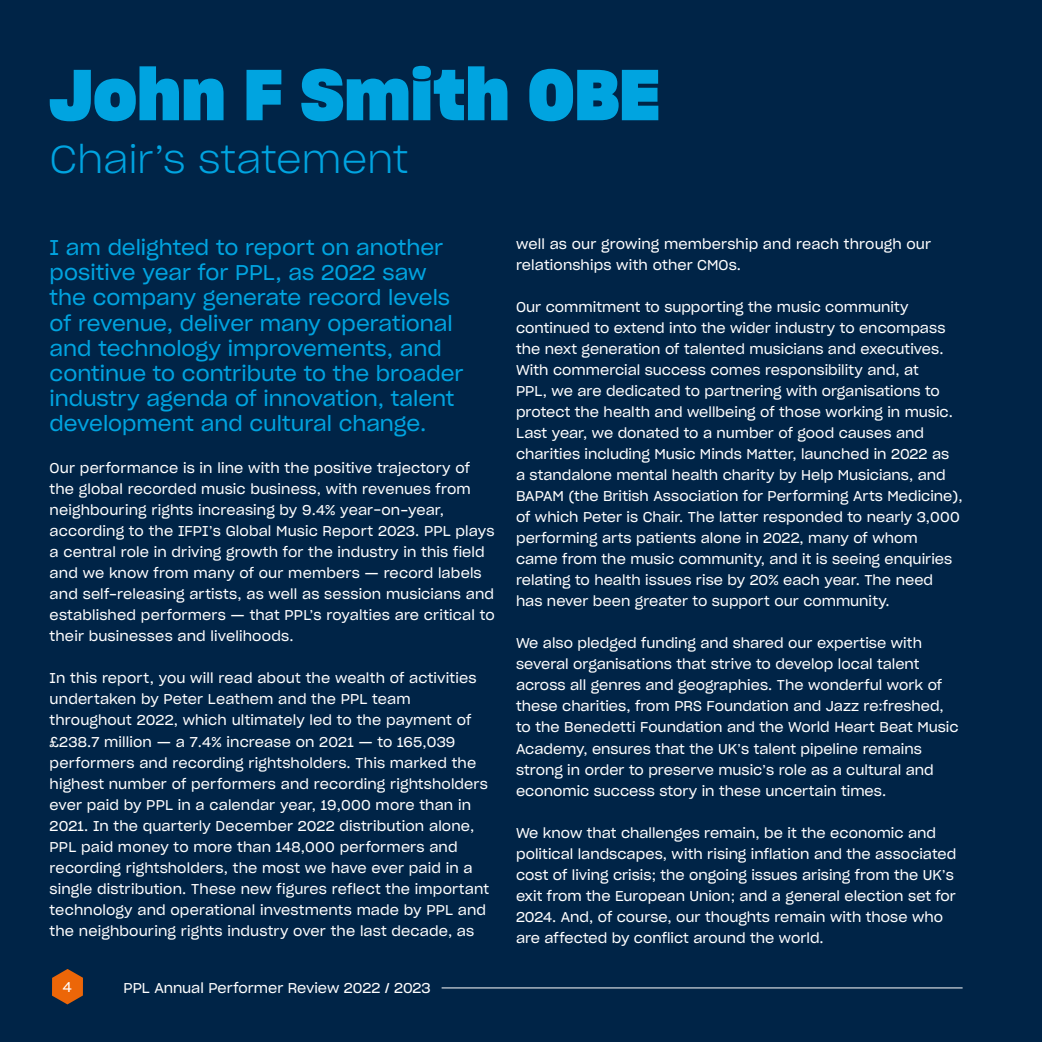
<style>
.page{position:relative;width:1042px;height:1042px;background:#002447}
.page>*{position:absolute;margin:0;border:0;box-sizing:border-box;transform-origin:0 0}
.t1{font:70px "Sharp Grotesk Bold 20";color:#00a4e0}
.t2{font:38.5px "Sharp Grotesk Light 20";letter-spacing:-.01em;color:#00a4e0}
.t3{font:21px/25.2px "Sharp Grotesk Book 20";color:#00a4e0}
.t4{font:14px/21px "Sharp Grotesk Book 20";color:#fff}
</style>
<div class="page">
<svg style="left:52px;top:969px;width:31px;height:35px"></svg>
<hr style="left:441px;top:987px;width:521px;height:1px;background:#fff">
<h1 class="t1" style="left:50px;top:41px;width:612px">John F Smith OBE</h1>
<h2 class="t2" style="left:50px;top:130px;width:360px">Chair’s statement</h2>
<p class="t3" style="left:50px;top:234px;width:415px">I am delighted to report on another positive year for PPL, as 2022 saw the company generate record levels of revenue, deliver many operational and technology improvements, and continue to contribute to the broader industry agenda of innovation, talent development and cultural change.</p>
<p class="t4" style="left:50px;top:457px;width:447px">Our performance is in line with the positive trajectory of the global recorded music business, with revenues from neighbouring rights increasing by 9.4% year-on-year, according to the IFPI’s Global Music Report 2023. PPL plays a central role in driving growth for the industry in this field and we know from many of our members ― record labels and self-releasing artists, as well as session musicians and established performers ― that PPL’s royalties are critical to their businesses and livelihoods.</p>
<p class="t4" style="left:50px;top:667px;width:441px">In this report, you will read about the wealth of activities undertaken by Peter Leathem and the PPL team throughout 2022, which ultimately led to the payment of £238.7 million ― a 7.4% increase on 2021 ― to 165,039 performers and recording rightsholders. This marked the highest number of performers and recording rightsholders ever paid by PPL in a calendar year, 19,000 more than in 2021. In the quarterly December 2022 distribution alone, PPL paid money to more than 148,000 performers and recording rightsholders, the most we have ever paid in a single distribution. These new figures reflect the important technology and operational investments made by PPL and the neighbouring rights industry over the last decade, as</p>
<p class="t4" style="left:63px;top:975px;width:11px">4</p>
<p class="t4" style="left:123px;top:977px;width:309px">PPL Annual Performer Review 2022 / 2023</p>
<p class="t4" style="left:516px;top:233px;width:417px">well as our growing membership and reach through our relationships with other CMOs.</p>
<p class="t4" style="left:516px;top:296px;width:448px">Our commitment to supporting the music community continued to extend into the wider industry to encompass the next generation of talented musicians and executives.<br>With commercial success comes responsibility and, at<br>PPL, we are dedicated to partnering with organisations to protect the health and wellbeing of those working in music.<br>Last year, we donated to a number of good causes and charities including Music Minds Matter, launched in 2022 as<br>a standalone mental health charity by Help Musicians, and BAPAM (the British Association for Performing Arts Medicine), of which Peter is Chair. The latter responded to nearly 3,000 performing arts patients alone in 2022, many of whom came from the music community, and it is seeing enquiries relating to health issues rise by 20% each year. The need has never been greater to support our community.</p>
<p class="t4" style="left:516px;top:632px;width:444px">We also pledged funding and shared our expertise with several organisations that strive to develop local talent across all genres and geographies. The wonderful work of these charities, from PRS Foundation and Jazz re:freshed, to the Benedetti Foundation and the World Heart Beat Music Academy, ensures that the UK’s talent pipeline remains strong in order to preserve music’s role as a cultural and economic success story in these uncertain times.</p>
<p class="t4" style="left:516px;top:821px;width:442px">We know that challenges remain, be it the economic and political landscapes, with rising inflation and the associated cost of living crisis; the ongoing issues arising from the UK’s exit from the European Union; and a general election set for 2024. And, of course, our thoughts remain with those who are affected by conflict around the world.</p>
</div>
